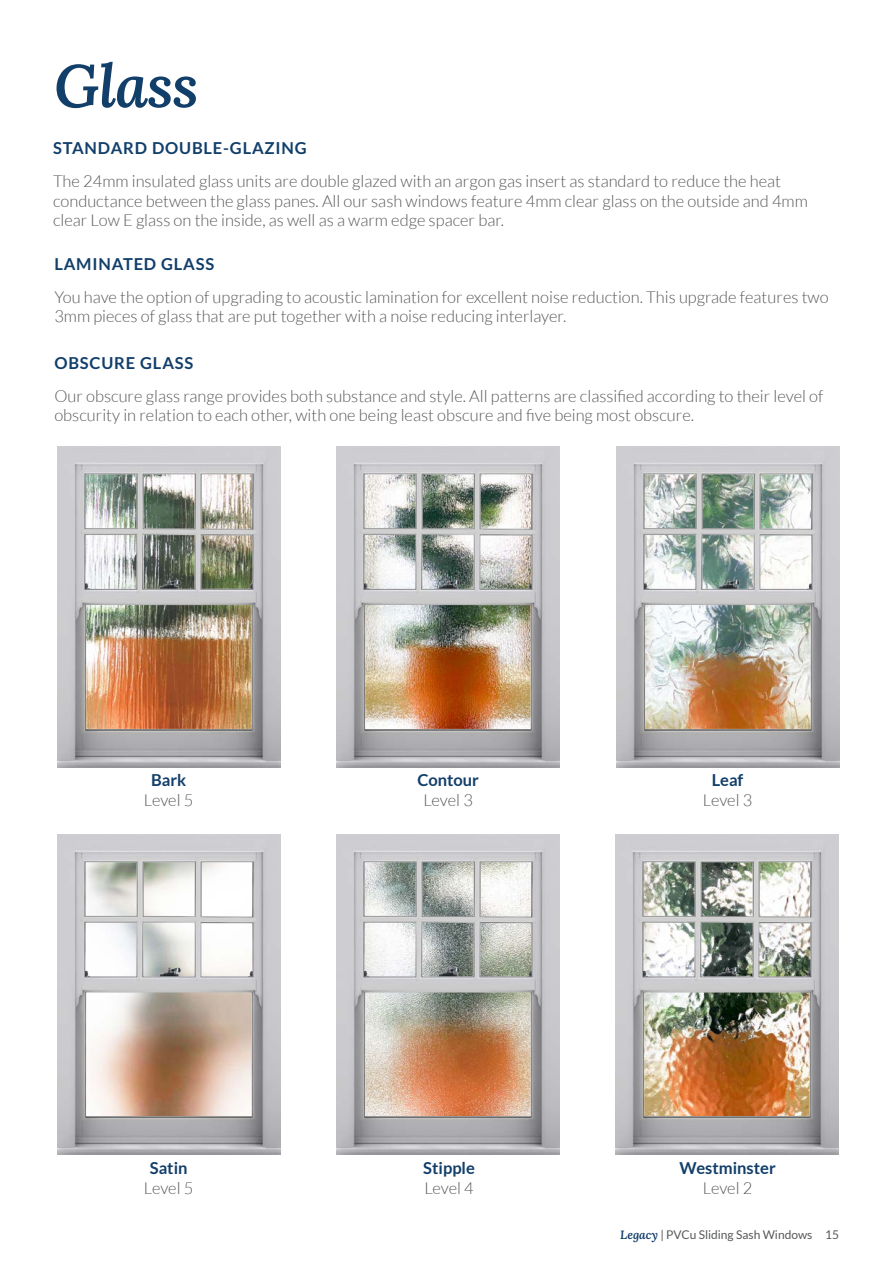
<style>
.page{position:relative;width:893px;height:1263px;background:#fff}
.page>*{position:absolute;margin:0;border:0;box-sizing:border-box;transform-origin:0 0}
.t1{font:italic 60px "Lora";letter-spacing:-.02em;color:#123e6a}
.Body_text{font:300 16.5px/19.5px "Lato";color:#57585a}
.t2{font:700 16.5px "Lato";letter-spacing:.05em;color:#123e6a}
.t3{font:700 16.5px "Lato";color:#123e6a}
.t4{font:12px "Lato";color:#57585a}
.s1{font-family:"Lora";font-style:italic;color:#123e6a}
</style>
<div class="page">
<img style="left:57px;top:447px;width:223px;height:320px">
<img style="left:57px;top:834px;width:223px;height:320px">
<img style="left:337px;top:834px;width:223px;height:320px">
<img style="left:616px;top:834px;width:223px;height:320px">
<img style="left:337px;top:447px;width:223px;height:320px">
<img style="left:616px;top:447px;width:223px;height:320px">
<p class="t1" style="left:54px;top:44px;width:146px">Glass</p>
<p class="t2" style="left:53px;top:139px;width:255px">STANDARD DOUBLE-GLAZING</p>
<p class="Body_text" style="left:53px;top:172px;width:756px">The 24mm insulated glass units are double glazed with an argon gas insert as standard to reduce the heat conductance between the glass panes. All our sash windows feature 4mm clear glass on the outside and 4mm clear Low E glass on the inside, as well as a warm edge spacer bar.</p>
<p class="t2" style="left:54px;top:254px;width:161px">LAMINATED GLASS</p>
<p class="Body_text" style="left:54px;top:287px;width:776px">You have the option of upgrading to acoustic lamination for excellent noise reduction. This upgrade features two<br>3mm pieces of glass that are put together with a noise reducing interlayer.</p>
<p class="t2" style="left:54px;top:353px;width:141px">OBSCURE GLASS</p>
<p class="Body_text" style="left:54px;top:386px;width:771px">Our obscure glass range provides both substance and style. All patterns are classified according to their level of obscurity in relation to each other, with one being least obscure and five being most obscure.</p>
<p class="t2" style="left:151px;top:771px;width:37px">Bark</p>
<p class="Body_text" style="left:144px;top:790px;width:51px">Level 5</p>
<p class="t2" style="left:150px;top:1159px;width:39px">Satin</p>
<p class="Body_text" style="left:144px;top:1178px;width:51px">Level 5</p>
<p class="t3" style="left:417px;top:771px;width:63px">Contour</p>
<p class="Body_text" style="left:423px;top:790px;width:51px">Level 3</p>
<p class="t2" style="left:712px;top:771px;width:33px">Leaf</p>
<p class="Body_text" style="left:703px;top:790px;width:51px">Level 3</p>
<p class="t3" style="left:423px;top:1159px;width:53px">Stipple</p>
<p class="Body_text" style="left:424px;top:1178px;width:51px">Level 4</p>
<p class="t3" style="left:680px;top:1159px;width:98px">Westminster</p>
<p class="Body_text" style="left:703px;top:1178px;width:51px">Level 2</p>
<p class="t4" style="left:620px;top:1228px;width:220px"><span class="s1">Legacy</span> | PVCu Sliding Sash Windows 15</p>
</div>
